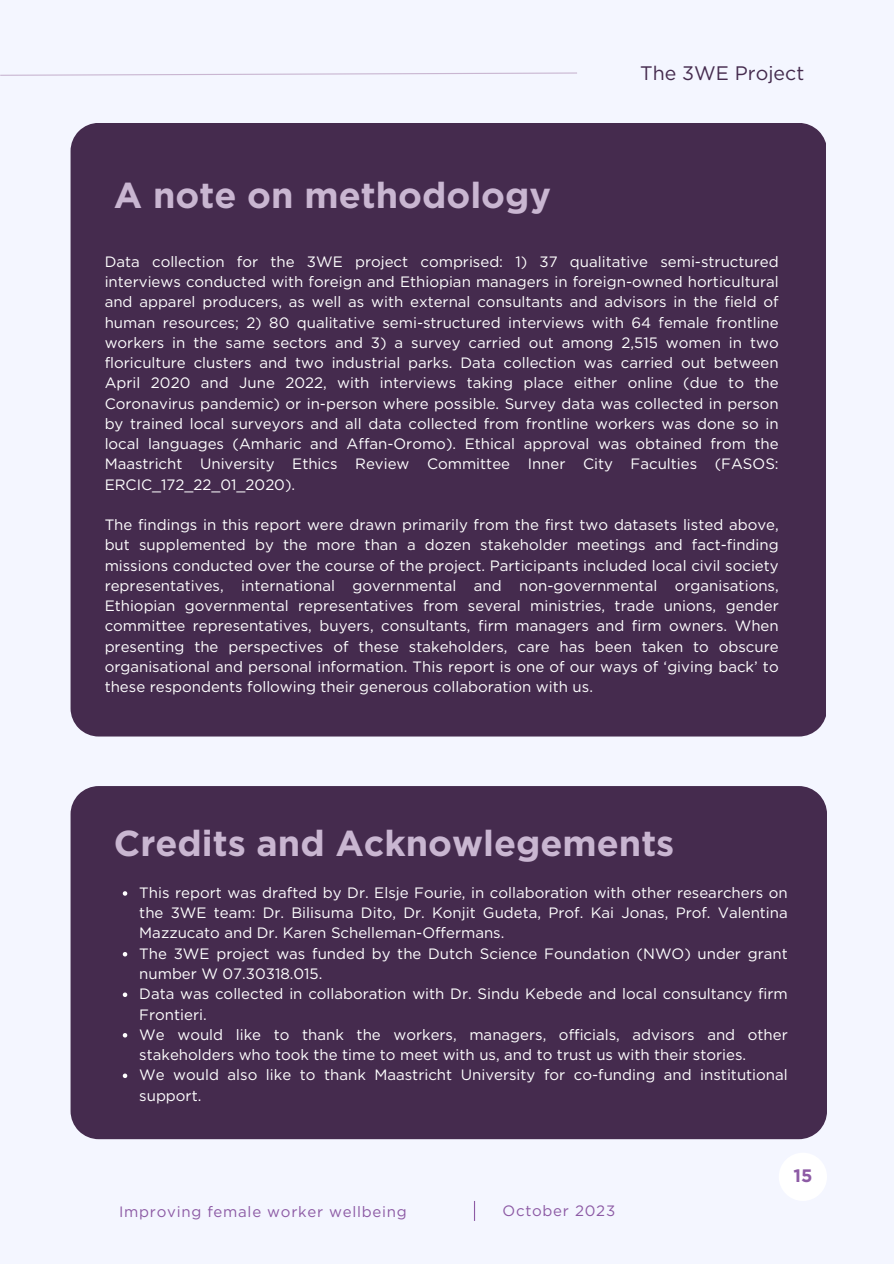
<style>
.page{position:relative;width:894px;height:1264px;background:#fff}
.page>*{position:absolute;margin:0;border:0;box-sizing:border-box;transform-origin:0 0}
.t1{font:700 36px "Gotham";color:#c9b6d1}
.t2{font:19.5px "Gotham";color:#452b4e}
.t3{font:700 18px "Gotham";color:#8d5ba5}
.t4{font:15px/20.2px "Gotham";color:#fff;text-align:justify}
.t5{font:15px "Gotham";letter-spacing:.05em;color:#8d5ba5}
</style>
<div class="page">
<div style="left:0;top:0;width:893px;height:1263px;background:#f4f6ff"></div>
<div style="left:778px;top:1152px;width:48px;height:48px;background:#fff;border-radius:50%"></div>
<svg style="left:0;top:72px;width:577px;height:4px"></svg>
<div style="left:70px;top:123px;width:755px;height:613px;background:#452b4e"></div>
<div style="left:70px;top:786px;width:756px;height:353px;background:#452b4e"></div>
<svg style="left:123px;top:891px;width:4px;height:4px"></svg>
<svg style="left:123px;top:952px;width:4px;height:4px"></svg>
<svg style="left:123px;top:992px;width:4px;height:5px"></svg>
<svg style="left:123px;top:1033px;width:4px;height:4px"></svg>
<svg style="left:123px;top:1073px;width:4px;height:5px"></svg>
<svg style="left:474px;top:1201px;width:1px;height:19px"></svg>
<h1 class="t1" style="left:114px;top:173px;width:438px">A note on methodology</h1>
<h2 class="t2" style="left:640px;top:61px;width:165px">The 3WE Project</h2>
<p class="t4" style="left:105px;top:251px;width:675px">Data collection for the 3WE project comprised: 1) 37 qualitative semi-structured interviews conducted with foreign and Ethiopian managers in foreign-owned horticultural and apparel producers, as well as with external consultants and advisors in the field of human resources; 2) 80 qualitative semi-structured interviews with 64 female frontline workers in the same sectors and 3) a survey carried out among 2,515 women in two floriculture clusters and two industrial parks. Data collection was carried out between April 2020 and June 2022, with interviews taking place either online (due to the Coronavirus pandemic) or in-person where possible. Survey data was collected in person by trained local surveyors and all data collected from frontline workers was done so in local languages (Amharic and Affan-Oromo). Ethical approval was obtained from the Maastricht University Ethics Review Committee Inner City Faculties (FASOS:<br>ERCIC_172_22_01_2020).</p>
<p class="t4" style="left:105px;top:514px;width:675px">The findings in this report were drawn primarily from the first two datasets listed above, but supplemented by the more than a dozen stakeholder meetings and fact-finding missions conducted over the course of the project. Participants included local civil society representatives, international governmental and non-governmental organisations, Ethiopian governmental representatives from several ministries, trade unions, gender committee representatives, buyers, consultants, firm managers and firm owners. When presenting the perspectives of these stakeholders, care has been taken to obscure organisational and personal information. This report is one of our ways of ‘giving back’ to these respondents following their generous collaboration with us.</p>
<h1 class="t1" style="left:114px;top:821px;width:562px">Credits and Acknowlegements</h1>
<p class="t4" style="left:139px;top:882px;width:650px;text-align:left">This report was drafted by Dr. Elsje Fourie, in collaboration with other researchers on the 3WE team: Dr. Bilisuma Dito, Dr. Konjit Gudeta, Prof. Kai Jonas, Prof. Valentina Mazzucato and Dr. Karen Schelleman-Offermans.<br>The 3WE project was funded by the Dutch Science Foundation (NWO) under grant number W 07.30318.015.<br>Data was collected in collaboration with Dr. Sindu Kebede and local consultancy firm Frontieri.<br>We would like to thank the workers, managers, officials, advisors and other stakeholders who took the time to meet with us, and to trust us with their stories.<br>We would also like to thank Maastricht University for co-funding and institutional support.</p>
<p class="t5" style="left:119px;top:1202px;width:289px">Improving female worker wellbeing</p>
<p class="t5" style="left:502px;top:1201px;width:114px">October 2023</p>
<p class="t3" style="left:793px;top:1165px;width:20px">15</p>
</div>
